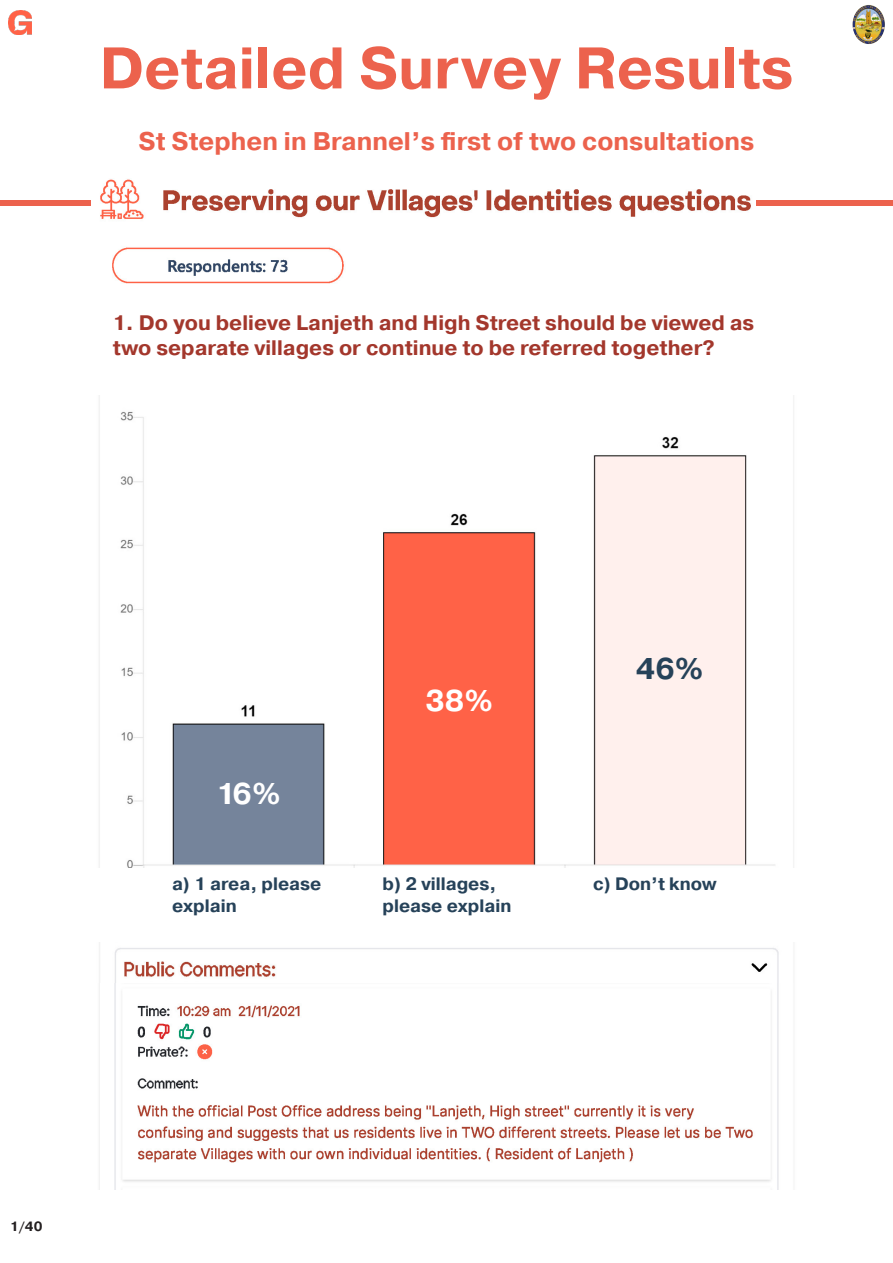
<style>
.page{position:relative;width:893px;height:1263px;background:#fff}
.page>*{position:absolute;margin:0;border:0;box-sizing:border-box;transform-origin:0 0}
.t1{font:700 58.5px "Pragmatica";color:#ec624d}
.t2{font:700 30px "Pragmatica";color:#fff}
.t3{font:700 30px "Pragmatica";color:#264259}
.t4{font:700 25.5px "Pragmatica";color:#ec624d}
.t5{font:700 21px/25.2px "Pragmatica";color:#a3372c}
.t6{font:700 18px/21.6px "Pragmatica";color:#264259}
.t7{font:700 13.5px "Pragmatica";color:#231f20}
</style>
<div class="page">
<img style="left:8px;top:10px;width:24px;height:24px">
<img style="left:852px;top:5px;width:33px;height:39px">
<img style="left:90px;top:179px;width:667px;height:40px">
<div style="left:757px;top:200px;width:136px;height:6px;background:#ec624d"></div>
<div style="left:0;top:200px;width:90px;height:6px;background:#ec624d"></div>
<img style="left:99px;top:395px;width:695px;height:473px">
<img style="left:99px;top:942px;width:680px;height:247px">
<img style="left:112px;top:247px;width:232px;height:37px">
<p class="t1" style="left:100px;top:30px;width:695px">Detailed Survey Results</p>
<p class="t4" style="left:139px;top:124px;width:617px">St Stephen in Brannel’s first of two consultations</p>
<p class="t5" style="left:113px;top:310px;width:643px">1. Do you believe Lanjeth and High Street should be viewed as two separate villages or continue to be referred together?</p>
<p class="t2" style="left:217px;top:774px;width:66px">16%</p>
<p class="t2" style="left:425px;top:681px;width:69px">38%</p>
<p class="t3" style="left:636px;top:650px;width:69px">46%</p>
<p class="t6" style="left:172px;top:874px;width:151px">a) 1 area, please explain</p>
<p class="t6" style="left:382px;top:874px;width:130px">b) 2 villages, please explain</p>
<p class="t6" style="left:593px;top:874px;width:125px">c) Don’t know</p>
<p class="t7" style="left:10px;top:1217px;width:34px">1/40</p>
</div>
